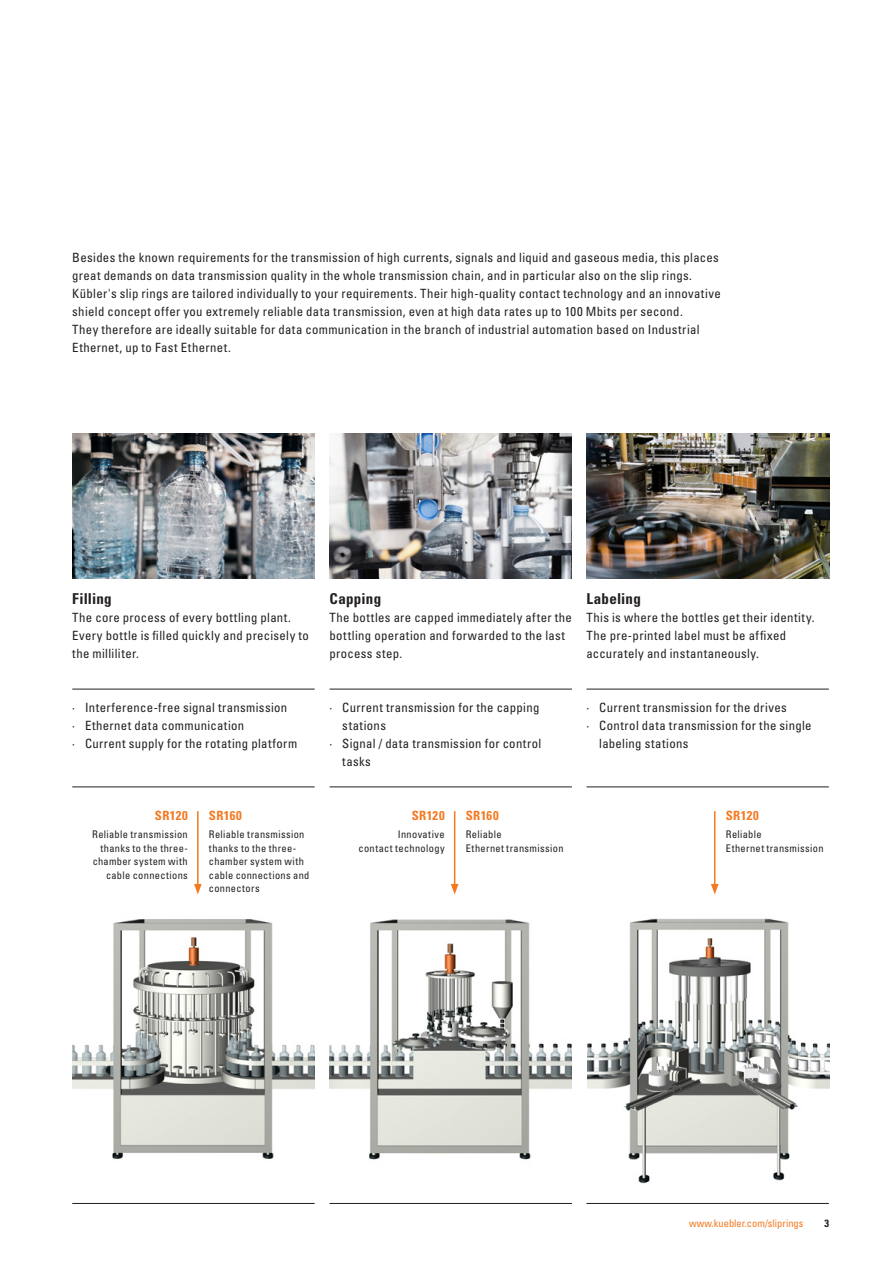
<style>
.page{position:relative;width:893px;height:1263px;background:#fff}
.page>*{position:absolute;margin:0;border:0;box-sizing:border-box;transform-origin:0 0}
.t1{font:700 condensed 15px "Univers LT Std";letter-spacing:.015em;color:#231f20}
.t2{font:condensed 12.75px/18px "Univers LT Std";letter-spacing:.025em;color:#231f20}
.t3{font:700 condensed 12.75px "Univers LT Std";letter-spacing:.03em;color:#f47921}
.t4{font:condensed 10.5px/13.5px "Univers LT Std";letter-spacing:.035em;color:#231f20}
.t5{font:condensed 10.5px "Univers LT Std";color:#f47921}
.t6{font:700 condensed 10.5px "Univers LT Std";color:#231f20}
</style>
<div class="page">
<img style="left:72px;top:434px;width:243px;height:144px">
<img style="left:330px;top:434px;width:242px;height:144px">
<img style="left:587px;top:434px;width:242px;height:144px">
<img style="left:72px;top:919px;width:243px;height:240px">
<img style="left:330px;top:919px;width:242px;height:241px">
<img style="left:588px;top:918px;width:241px;height:266px">
<hr style="left:72px;top:689px;width:243px;height:1px;background:#231f20">
<hr style="left:330px;top:689px;width:242px;height:1px;background:#231f20">
<hr style="left:586px;top:689px;width:243px;height:1px;background:#231f20">
<hr style="left:72px;top:1203px;width:243px;height:1px;background:#231f20">
<hr style="left:330px;top:1203px;width:242px;height:1px;background:#231f20">
<hr style="left:586px;top:1203px;width:243px;height:1px;background:#231f20">
<hr style="left:72px;top:787px;width:243px;height:1px;background:#231f20">
<hr style="left:330px;top:787px;width:242px;height:1px;background:#231f20">
<hr style="left:586px;top:787px;width:243px;height:1px;background:#231f20">
<hr style="left:197px;top:811px;width:2px;height:75px;background:#f47921">
<svg style="left:194px;top:884px;width:8px;height:10px"></svg>
<hr style="left:454px;top:811px;width:1px;height:75px;background:#f47921">
<svg style="left:451px;top:884px;width:7px;height:10px"></svg>
<hr style="left:714px;top:811px;width:1px;height:75px;background:#f47921">
<svg style="left:711px;top:884px;width:8px;height:10px"></svg>
<p class="t2" style="left:72px;top:248px;width:648px">Besides the known requirements for the transmission of high currents, signals and liquid and gaseous media, this places great demands on data transmission quality in the whole transmission chain, and in particular also on the slip rings.</p>
<p class="t2" style="left:72px;top:284px;width:650px">Kübler's slip rings are tailored individually to your requirements. Their high-quality contact technology and an innovative shield concept offer you extremely reliable data transmission, even at high data rates up to 100 Mbits per second.</p>
<p class="t2" style="left:72px;top:320px;width:629px">They therefore are ideally suitable for data communication in the branch of industrial automation based on Industrial<br>Ethernet, up to Fast Ethernet.</p>
<p class="t1" style="left:72px;top:589px;width:41px">Filling</p>
<p class="t2" style="left:72px;top:608px;width:220px">The core process of every bottling plant.</p>
<p class="t2" style="left:72px;top:626px;width:238px">Every bottle is filled quickly and precisely to the milliliter.</p>
<p class="t2" style="left:72px;top:698px;width:217px">· Interference-free signal transmission</p>
<p class="t2" style="left:72px;top:716px;width:173px">· Ethernet data communication</p>
<p class="t2" style="left:72px;top:734px;width:226px">· Current supply for the rotating platform</p>
<p class="t3" style="left:155px;top:808px;width:34px">SR120</p>
<p class="t4" style="left:92px;top:827px;width:97px;text-align:right">Reliable transmission thanks to the three&shy;chamber system with cable connections</p>
<p class="t3" style="left:209px;top:808px;width:34px">SR160</p>
<p class="t4" style="left:209px;top:827px;width:102px">Reliable transmission thanks to the three&shy;chamber system with cable connections and connectors</p>
<p class="t1" style="left:330px;top:589px;width:53px">Capping</p>
<p class="t2" style="left:330px;top:608px;width:244px">The bottles are capped immediately after the bottling operation and forwarded to the last process step.</p>
<p class="t1" style="left:586px;top:589px;width:56px">Labeling</p>
<p class="t2" style="left:586px;top:608px;width:230px">This is where the bottles get their identity.</p>
<p class="t2" style="left:586px;top:626px;width:201px">The pre-printed label must be affixed accurately and instantaneously.</p>
<p class="t2" style="left:342px;top:698px;width:199px;text-indent:-13px">· Current transmission for the capping stations</p>
<p class="t2" style="left:342px;top:734px;width:201px;text-indent:-13px">· Signal / data transmission for control tasks</p>
<p class="t2" style="left:586px;top:698px;width:202px">· Current transmission for the drives</p>
<p class="t2" style="left:599px;top:716px;width:214px;text-indent:-13px">· Control data transmission for the single labeling stations</p>
<p class="t3" style="left:412px;top:808px;width:34px">SR120</p>
<p class="t4" style="left:398px;top:827px;width:48px">Innovative</p>
<p class="t4" style="left:359px;top:841px;width:88px">contact technology</p>
<p class="t3" style="left:466px;top:808px;width:34px">SR160</p>
<p class="t4" style="left:466px;top:827px;width:37px">Reliable</p>
<p class="t4" style="left:466px;top:841px;width:99px">Ethernet transmission</p>
<p class="t3" style="left:726px;top:808px;width:34px">SR120</p>
<p class="t4" style="left:726px;top:827px;width:37px">Reliable</p>
<p class="t4" style="left:726px;top:841px;width:99px">Ethernet transmission</p>
<p class="t5" style="left:689px;top:1216px;width:116px">www.kuebler.com/sliprings</p>
<p class="t6" style="left:824px;top:1216px;width:6px">3</p>
</div>
